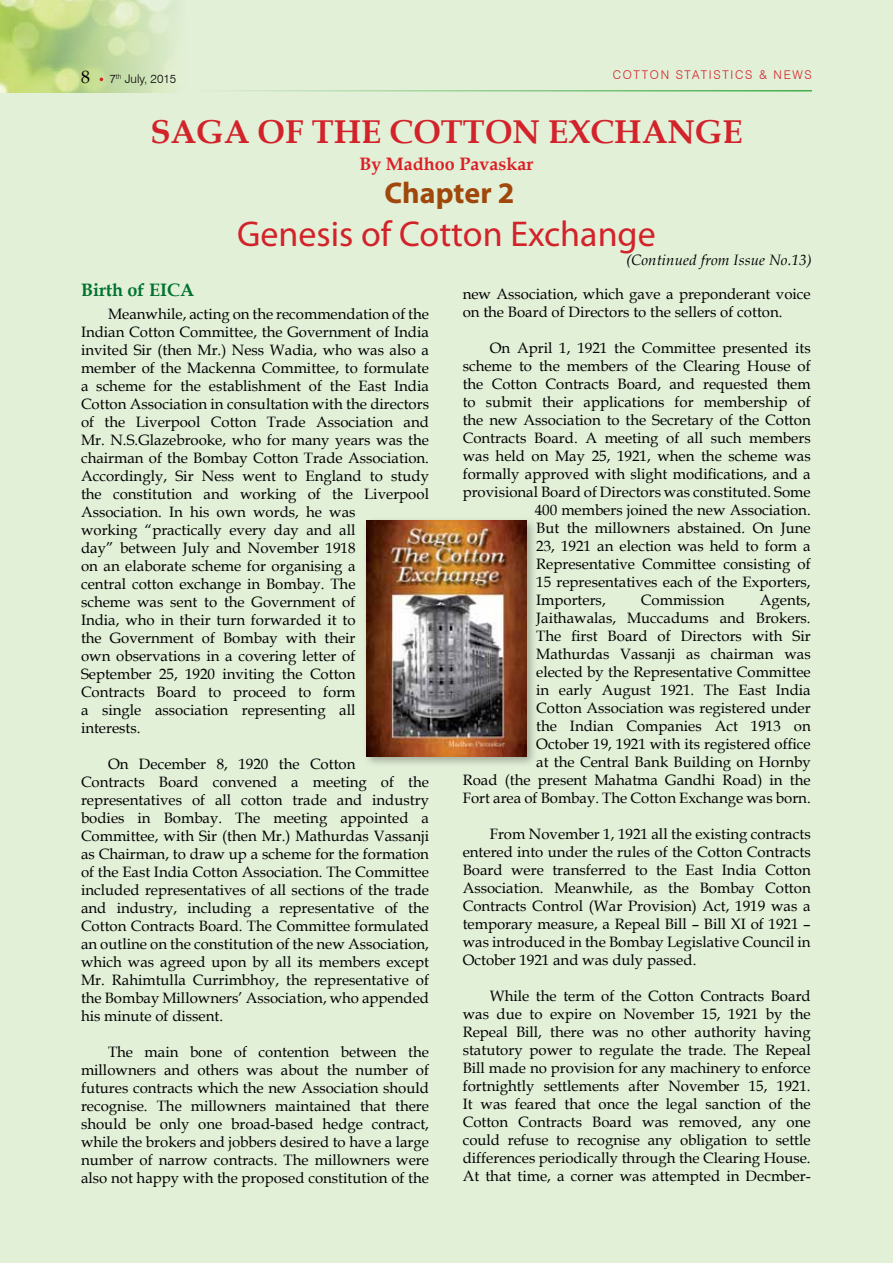
<style>
.page{position:relative;width:893px;height:1263px;background:#e3f0d8}
.page>*{position:absolute;margin:0;border:0;box-sizing:border-box;transform-origin:0 0}
.t1{font:36px "Myriad Pro";color:#d2232a}
.t2{font:700 33px "Book Antiqua";color:#d2232a}
.t3{font:700 30px "Myriad Pro";color:#a0480c}
.t4{font:700 18px "Book Antiqua";color:#dc1f26}
.t5{font:700 18px "Book Antiqua";color:#00722e}
.t6{font:18px "Book Antiqua";color:#000}
.t7{font:15px/18px "Book Antiqua";color:#000}
.t8{font:italic 15px "Book Antiqua";letter-spacing:.01em;color:#000}
.t9{font:300 12px "Swiss 721 BT";letter-spacing:.14em;color:#d2232a}
.t10{font:300 12px "Swiss 721 BT";color:#000}
</style>
<div class="page">
<img style="left:0;top:0;width:175px;height:93px">
<hr style="left:186px;top:90px;width:626px;height:2px;background:#41ad49">
<div style="left:362px;top:516px;width:176px;height:252px;background:#000;opacity:.3"></div>
<img style="left:367px;top:520px;width:159px;height:236px">
<p class="t6" style="left:81px;top:64px;width:10px">8</p>
<p class="t9" style="left:613px;top:67px;width:132px">COTTON STATISTICS</p>
<p class="t9" style="left:759px;top:67px;width:53px">&amp; N EWS</p>
<p class="t10" style="left:110px;top:71px;width:68px">7<sup>TH</sup> JULY, 2015</p>
<h2 class="t2" style="left:150px;top:109px;width:594px">SAGA OF THE COTTON EXCHANGE</h2>
<p class="t4" style="left:359px;top:151px;width:176px">By Madhoo Pavaskar</p>
<h3 class="t3" style="left:384px;top:173px;width:131px">Chapter 2</h3>
<h1 class="t1" style="left:237px;top:212px;width:420px">Genesis of Cotton Exchange</h1>
<p class="t8" style="left:626px;top:249px;width:187px">(Continued from Issue No.13)</p>
<p class="t7" style="left:463px;top:285px;width:350px">new Association, which gave a preponderant voice on the Board of Directors to the sellers of cotton.</p>
<p class="t7" style="left:490px;top:339px;width:322px">On April 1, 1921 the Committee presented its</p>
<p class="t7" style="left:463px;top:357px;width:349px">scheme to the members of the Clearing House of</p>
<p class="t7" style="left:463px;top:375px;width:349px">the Cotton Contracts Board, and requested them</p>
<p class="t7" style="left:463px;top:393px;width:350px">to submit their applications for membership of</p>
<p class="t7" style="left:463px;top:411px;width:350px">the new Association to the Secretary of the Cotton</p>
<p class="t7" style="left:463px;top:429px;width:349px">Contracts Board. A meeting of all such members</p>
<p class="t7" style="left:463px;top:447px;width:349px">was held on May 25, 1921, when the scheme was</p>
<p class="t7" style="left:463px;top:465px;width:349px">formally approved with slight modifications, and a</p>
<p class="t7" style="left:463px;top:483px;width:349px">provisional Board of Directors was constituted. Some</p>
<p class="t7" style="left:535px;top:501px;width:278px">400 members joined the new Association.</p>
<p class="t7" style="left:536px;top:519px;width:276px">But the millowners abstained. On June</p>
<p class="t7" style="left:536px;top:537px;width:276px">23, 1921 an election was held to form a</p>
<p class="t7" style="left:536px;top:555px;width:276px">Representative Committee consisting of</p>
<p class="t7" style="left:536px;top:573px;width:276px">15 representatives each of the Exporters,</p>
<p class="t7" style="left:536px;top:591px;width:71px">Importers,</p>
<p class="t7" style="left:641px;top:591px;width:85px">Commission</p>
<p class="t5" style="left:81px;top:277px;width:115px">Birth of EICA</p>
<p class="t7" style="left:81px;top:304px;width:350px;text-indent:27px">Meanwhile, acting on the recommendation of the Indian Cotton Committee, the Government of India invited Sir (then Mr.) Ness Wadia, who was also a member of the Mackenna Committee, to formulate a scheme for the establishment of the East India Cotton Association in consultation with the directors of the Liverpool Cotton Trade Association and Mr. N.S.Glazebrooke, who for many years was the chairman of the Bombay Cotton Trade Association.<br>Accordingly, Sir Ness went to England to study the constitution and working of the Liverpool Association. In his own words, he was<br>working “practically every day and all<br>day” between July and November 1918<br>on an elaborate scheme for organising a<br>central cotton exchange in Bombay. The<br>scheme was sent to the Government of<br>India, who in their turn forwarded it to<br>the Government of Bombay with their<br>own observations in a covering letter of September 25, 1920 inviting the Cotton<br>Contracts Board to proceed to form<br>a single association representing all<br>interests.</p>
<p class="t7" style="left:81px;top:754px;width:350px;text-indent:27px">On December 8, 1920 the Cotton<br>Contracts Board convened a meeting of the representatives of all cotton trade and industry bodies in Bombay. The meeting appointed a Committee, with Sir (then Mr.) Mathurdas Vassanji as Chairman, to draw up a scheme for the formation of the East India Cotton Association. The Committee included representatives of all sections of the trade and industry, including a representative of the Cotton Contracts Board. The Committee formulated an outline on the constitution of the new Association, which was agreed upon by all its members except Mr. Rahimtulla Currimbhoy, the representative of the Bombay Millowners’ Association, who appended his minute of dissent.</p>
<p class="t7" style="left:81px;top:1042px;width:350px;text-align:justify;text-indent:27px">The main bone of contention between the millowners and others was about the number of futures contracts which the new Association should recognise. The millowners maintained that there should be only one broad-based hedge contract, while the brokers and jobbers desired to have a large number of narrow contracts. The millowners were also not happy with the proposed constitution of the</p>
<p class="t7" style="left:463px;top:591px;width:350px;text-align:right">Agents,<br>Jaithawalas, Muccadums and Brokers.<br>The first Board of Directors with Sir Mathurdas Vassanji as chairman was<br>elected by the Representative Committee<br>in early August 1921. The East India<br>Cotton Association was registered under<br>the Indian Companies Act 1913 on<br>October 19, 1921 with its registered office<br>at the Central Bank Building on Hornby<br>Road (the present Mahatma Gandhi Road) in the Fort area of Bombay. The Cotton Exchange was born.</p>
<p class="t7" style="left:463px;top:825px;width:350px;text-align:justify;text-indent:27px">From November 1, 1921 all the existing contracts entered into under the rules of the Cotton Contracts Board were transferred to the East India Cotton Association. Meanwhile, as the Bombay Cotton Contracts Control (War Provision) Act, 1919 was a temporary measure, a Repeal Bill – Bill XI of 1921 – was introduced in the Bombay Legislative Council in October 1921 and was duly passed.</p>
<p class="t7" style="left:463px;top:987px;width:350px;text-align:justify;text-indent:27px">While the term of the Cotton Contracts Board was due to expire on November 15, 1921 by the Repeal Bill, there was no other authority having statutory power to regulate the trade. The Repeal Bill made no provision for any machinery to enforce fortnightly settlements after November 15, 1921.<br>It was feared that once the legal sanction of the Cotton Contracts Board was removed, any one could refuse to recognise any obligation to settle differences periodically through the Clearing House.<br>At that time, a corner was attempted in Decmber-</p>
</div>
